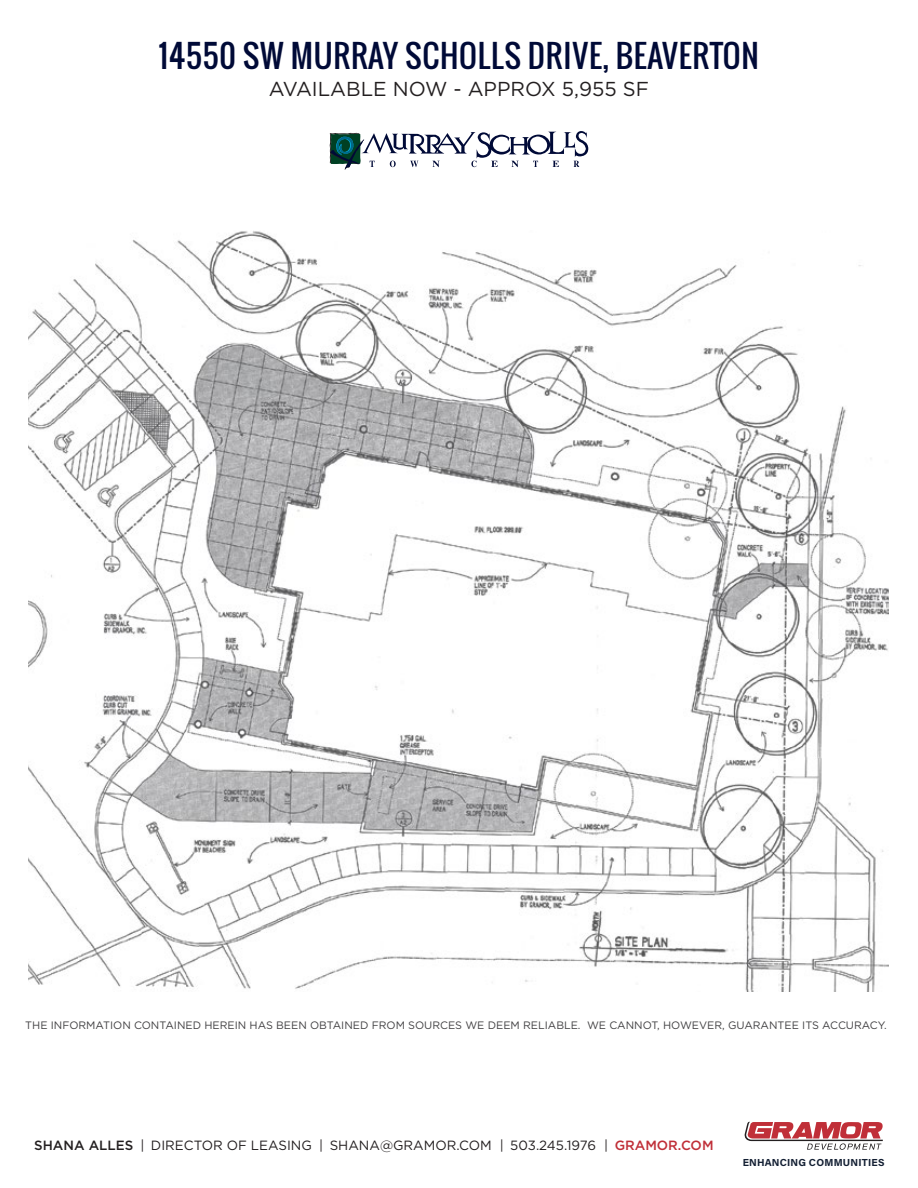
<style>
.page{position:relative;width:918px;height:1188px;background:#fff}
.page>*{position:absolute;margin:0;border:0;box-sizing:border-box;transform-origin:0 0}
.t1{font:31.05px "Oswald";letter-spacing:.025em;color:#000a37}
.t2{font:20.1px "Gotham";color:#231f20}
.t3{font:13.35px "Gotham";color:#231f20}
.t4{font:10.8px "Gotham";color:#414042}
.t5{font:700 10.2px "Acumin Pro";letter-spacing:.02em;color:#121e32}
.s1{font-weight:500}
.s2{font-weight:500;color:#c02f38}
</style>
<div class="page">
<svg style="left:744px;top:1121px;width:139px;height:29px"></svg>
<img style="left:29px;top:231px;width:860px;height:761px">
<svg style="left:330px;top:131px;width:258px;height:39px"></svg>
<h1 class="t1" style="left:158px;top:33px;width:602px">14550 SW MURRAY SCHOLLS DRIVE, BEAVERTON</h1>
<h2 class="t2" style="left:269px;top:76px;width:382px">AVAILABLE NOW - APPROX 5,955 SF</h2>
<p class="t4" style="left:25px;top:1019px;width:863px">THE INFORMATION CONTAINED HEREIN HAS BEEN OBTAINED FROM SOURCES WE DEEM RELIABLE. WE CANNOT, HOWEVER, GUARANTEE ITS ACCURACY.</p>
<p class="t3" style="left:34px;top:1137px;width:681px"><span class="s1">SHANA ALLES</span> | DIRECTOR OF LEASING | SHANA@GRAMOR.COM | 503.245.1976 | <span class="s2">GRAMOR.COM</span></p>
<p class="t5" style="left:743px;top:1155px;width:143px">ENHANCING COMMUNITIES</p>
</div>
